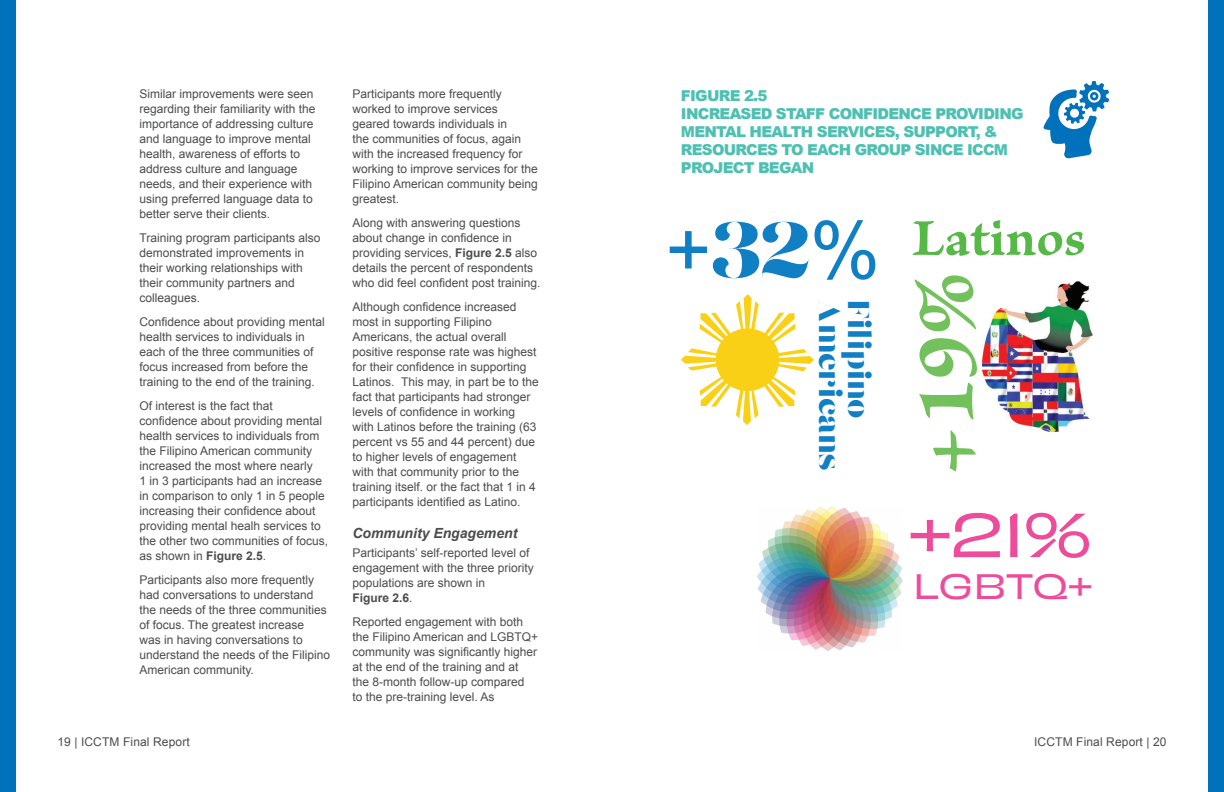
<style>
.page{position:relative;width:1224px;height:792px;background:#fff}
.page>*{position:absolute;margin:0;border:0;box-sizing:border-box;transform-origin:0 0}
.t1{font:86px "Brioso Pro Bold Capt";color:#73c15c}
.t2{font:79px "Arial";color:#107fc3}
.t3{font:expanded 58px "Obviously";color:#ee4b9a}
.t4{font:54px "Brioso Pro Bold Capt";color:#56b947}
.t5{font:expanded 33px "Obviously";letter-spacing:-.005em;color:#ee4b9a}
.t6{font:30px "Lust Didone Fine";letter-spacing:-.005em;color:#107fc3}
.t7{font:900 15px/18px "Arial";letter-spacing:-.05em;color:#4ec0b2}
.t8{font:italic 700 14px "Arial";color:#4b4c4d}
.t9{font:12px/15px "Arial";color:#4b4c4d}
.s1{font-weight:700}
.s2{font-family:"Lust Fine"}
</style>
<div class="page">
<div style="left:0;top:0;width:16px;height:792px;background:#0072bc"></div>
<div style="left:1208px;top:0;width:16px;height:792px;background:#0072bc"></div>
<svg style="left:681px;top:294px;width:133px;height:131px"></svg>
<img style="left:983px;top:282px;width:110px;height:149px">
<img style="left:757px;top:506px;width:145px;height:145px">
<svg style="left:1043px;top:81px;width:66px;height:78px"></svg>
<p class="t9" style="left:140px;top:87px;width:178px">Similar improvements were seen regarding their familiarity with the importance of addressing culture and language to improve mental health, awareness of efforts to address culture and language needs, and their experience with using preferred language data to better serve their clients.</p>
<p class="t9" style="left:140px;top:231px;width:182px">Training program participants also demonstrated improvements in their working relationships with their community partners and colleagues.</p>
<p class="t9" style="left:140px;top:315px;width:187px">Confidence about providing mental health services to individuals in each of the three communities of focus increased from before the training to the end of the training.</p>
<p class="t9" style="left:140px;top:399px;width:190px">Of interest is the fact that confidence about providing mental health services to individuals from the Filipino American community increased the most where nearly<br>1 in 3 participants had an increase in comparison to only 1 in 5 people increasing their confidence about providing mental healh services to the other two communities of focus, as shown in <span class="s1">Figure 2.5</span>.</p>
<p class="t9" style="left:140px;top:573px;width:192px">Participants also more frequently had conversations to understand the needs of the three communities of focus. The greatest increase<br>was in having conversations to understand the needs of the Filipino<br>American community.</p>
<p class="t9" style="left:353px;top:87px;width:187px">Participants more frequently worked to improve services geared towards individuals in<br>the communities of focus, again with the increased frequency for working to improve services for the<br>Filipino American community being greatest.</p>
<p class="t9" style="left:353px;top:216px;width:190px">Along with answering questions about change in confidence in providing services, <span class="s1">Figure 2.5</span> also details the percent of respondents who did feel confident post training.</p>
<p class="t9" style="left:353px;top:300px;width:188px">Although confidence increased most in supporting Filipino Americans, the actual overall positive response rate was highest for their confidence in supporting Latinos. This may, in part be to the fact that participants had stronger levels of confidence in working with Latinos before the training (63 percent vs 55 and 44 percent) due to higher levels of engagement with that community prior to the training itself. or the fact that 1 in 4 participants identified as Latino.</p>
<p class="t8" style="left:353px;top:524px;width:166px">Community Engagement</p>
<p class="t9" style="left:353px;top:546px;width:183px">Participants’ self-reported level of engagement with the three priority populations are shown in<br><span class="s1">Figure 2.6</span>.</p>
<p class="t9" style="left:353px;top:615px;width:187px">Reported engagement with both the Filipino American and LGBTQ+ community was significantly higher at the end of the training and at the 8-month follow-up compared<br>to the pre-training level. As</p>
<p class="t7" style="left:681px;top:86px;width:344px">FIGURE 2.5<br>INCREASED STAFF CONFIDENCE PROVIDING<br>MENTAL HEALTH SERVICES, SUPPORT, &amp;<br>RESOURCES TO EACH GROUP SINCE ICCM<br>PROJECT BEGAN</p>
<h2 class="t2" style="left:665px;top:198px;width:216px">+<span class="s2">32</span>%</h2>
<h3 class="t6" style="left:849px;top:299px;width:172px;rotate:90deg">Americans</h3>
<h3 class="t6" style="left:878px;top:299px;width:121px;rotate:90deg">Filipino</h3>
<h3 class="t4" style="left:912px;top:204px;width:175px">Latinos</h3>
<h1 class="t1" style="left:892px;top:478px;width:208px;rotate:-90deg">+19%</h1>
<h3 class="t3" style="left:909px;top:489px;width:184px">+21%</h3>
<h3 class="t5" style="left:913px;top:561px;width:180px">LGBTQ+</h3>
<p class="t9" style="left:57px;top:735px;width:134px">19 | ICCTM Final Report</p>
<p class="t9" style="left:1034px;top:735px;width:134px">ICCTM Final Report | 20</p>
</div>
